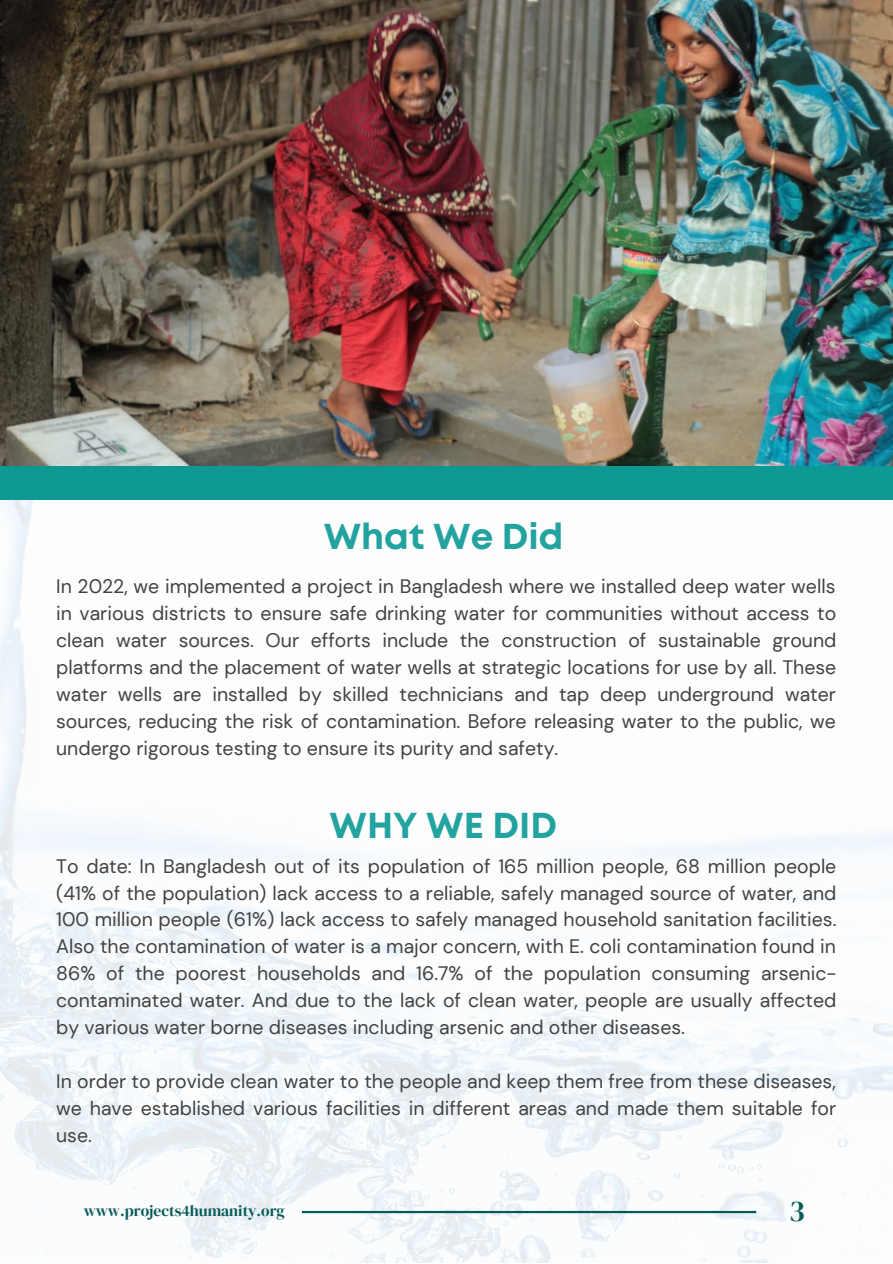
<style>
.page{position:relative;width:893px;height:1264px;background:#fff}
.page>*{position:absolute;margin:0;border:0;box-sizing:border-box;transform-origin:0 0}
.t1{font:700 36px "Mont";color:#22a39f}
.t2{font:29.55px "DM Serif Display";color:#065b58}
.t3{font:19.5px/27px "DM Sans";color:#434242;text-align:justify}
.t4{font:15.6px "DM Serif Display";color:#065b58}
</style>
<div class="page">
<img style="left:0;top:499px;width:892px;height:763px">
<img style="left:0;top:0;width:892px;height:466px">
<div style="left:0;top:466px;width:892px;height:33px;background:#0e9893"></div>
<hr style="left:302px;top:1210px;width:454px;height:3px;background:#065b58">
<p class="t1" style="left:324px;top:523px;width:241px">What We Did</p>
<p class="t3" style="left:56px;top:572px;width:781px">In 2022, we implemented a project in Bangladesh where we installed deep water wells in various districts to ensure safe drinking water for communities without access to clean water sources. Our efforts include the construction of sustainable ground platforms and the placement of water wells at strategic locations for use by all. These water wells are installed by skilled technicians and tap deep underground water sources, reducing the risk of contamination. Before releasing water to the public, we undergo rigorous testing to ensure its purity and safety.</p>
<p class="t1" style="left:329px;top:811px;width:229px">WHY WE DID</p>
<p class="t3" style="left:56px;top:852px;width:781px">To date: In Bangladesh out of its population of 165 million people, 68 million people (41% of the population) lack access to a reliable, safely managed source of water, and 100 million people (61%) lack access to safely managed household sanitation facilities.<br>Also the contamination of water is a major concern, with E. coli contamination found in 86% of the poorest households and 16.7% of the population consuming arsenic&shy;contaminated water. And due to the lack of clean water, people are usually affected by various water borne diseases including arsenic and other diseases.</p>
<p class="t3" style="left:56px;top:1068px;width:781px">In order to provide clean water to the people and keep them free from these diseases, we have established various facilities in different areas and made them suitable for use.</p>
<p class="t4" style="left:84px;top:1199px;width:203px">www.projects4humanity.org</p>
<p class="t2" style="left:789px;top:1190px;width:17px">3</p>
</div>
